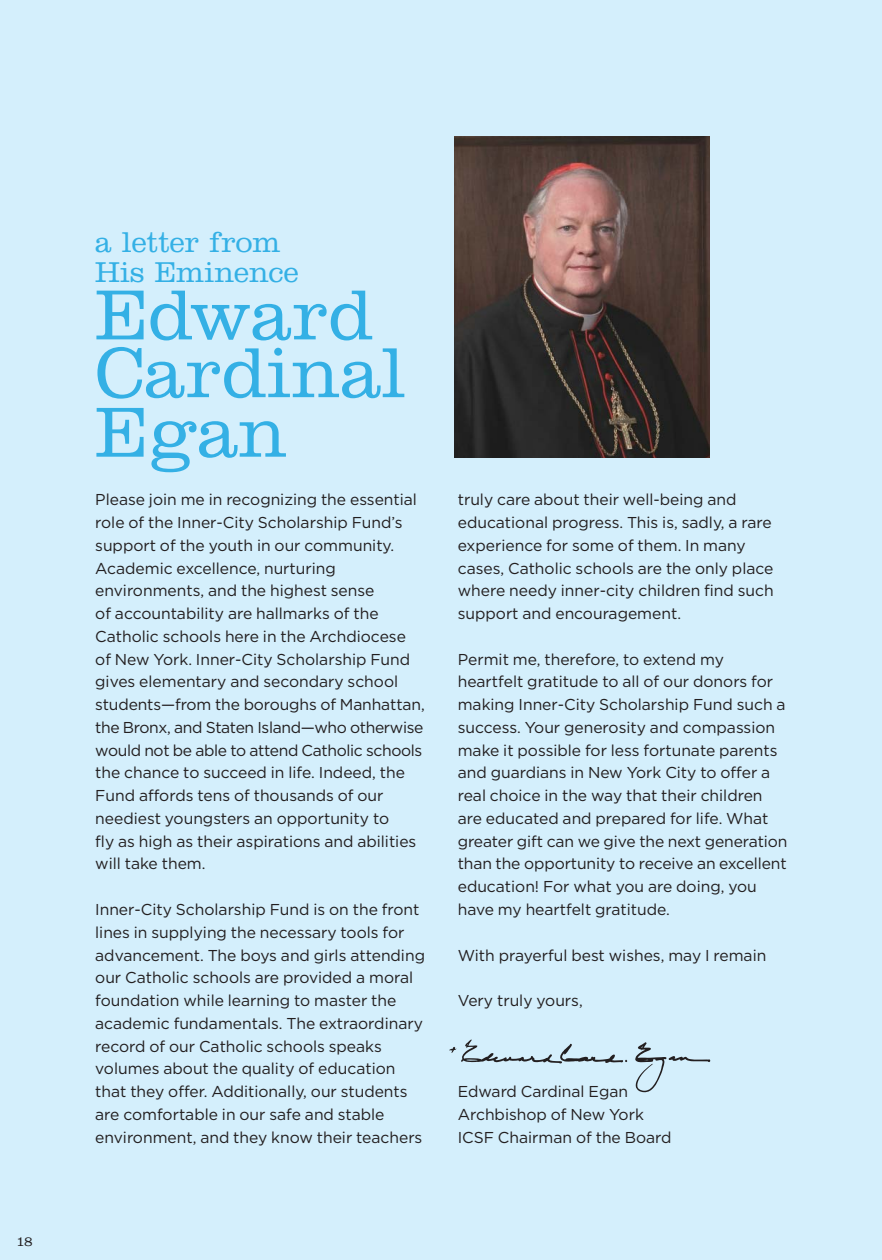
<style>
.page{position:relative;width:882px;height:1260px;background:#fff}
.page>*{position:absolute;margin:0;border:0;box-sizing:border-box;transform-origin:0 0}
.t1{font:300 73.5px "Clarendon";color:#34b0e5}
.t2{font:300 29.75px/29.8px "Clarendon";color:#34b0e5}
.t3{font:15.75px/22.8px "Trio Gotham";color:#231f20}
.t4{font:300 14px "Clarendon";color:#231f20}
</style>
<div class="page">
<div style="left:0;top:0;width:881px;height:1259px;background:#d4effc"></div>
<img style="left:454px;top:136px;width:255px;height:321px">
<svg style="left:635px;top:1042px;width:75px;height:50px"></svg>
<svg style="left:449px;top:1039px;width:178px;height:24px"></svg>
<p class="t4" style="left:16px;top:1236px;width:18px">18</p>
<p class="t2" style="left:95px;top:230px;width:205px">a letter from<br>His Eminence</p>
<p class="t1" style="left:95px;top:290px;width:280px">Edward</p>
<p class="t1" style="left:95px;top:348px;width:312px">Cardinal</p>
<h1 class="t1" style="left:95px;top:408px;width:193px">Egan</h1>
<p class="t3" style="left:95px;top:489px;width:331px">Please join me in recognizing the essential role of the Inner-City Scholarship Fund’s support of the youth in our community.<br>Academic excellence, nurturing environments, and the highest sense<br>of accountability are hallmarks of the Catholic schools here in the Archdiocese of New York. Inner-City Scholarship Fund gives elementary and secondary school students—from the boroughs of Manhattan, the Bronx, and Staten Island—who otherwise would not be able to attend Catholic schools the chance to succeed in life. Indeed, the Fund affords tens of thousands of our neediest youngsters an opportunity to<br>fly as high as their aspirations and abilities will take them.</p>
<p class="t3" style="left:95px;top:899px;width:331px">Inner-City Scholarship Fund is on the front lines in supplying the necessary tools for advancement. The boys and girls attending our Catholic schools are provided a moral foundation while learning to master the academic fundamentals. The extraordinary record of our Catholic schools speaks volumes about the quality of education that they offer. Additionally, our students are comfortable in our safe and stable environment, and they know their teachers</p>
<p class="t3" style="left:457px;top:489px;width:317px">truly care about their well-being and educational progress. This is, sadly, a rare experience for some of them. In many cases, Catholic schools are the only place where needy inner-city children find such support and encouragement.</p>
<p class="t3" style="left:457px;top:649px;width:331px">Permit me, therefore, to extend my heartfelt gratitude to all of our donors for making Inner-City Scholarship Fund such a success. Your generosity and compassion make it possible for less fortunate parents and guardians in New York City to offer a real choice in the way that their children are educated and prepared for life. What greater gift can we give the next generation than the opportunity to receive an excellent education! For what you are doing, you have my heartfelt gratitude.</p>
<p class="t3" style="left:457px;top:944px;width:310px">With prayerful best wishes, may I remain</p>
<p class="t3" style="left:457px;top:990px;width:126px">Very truly yours,</p>
<p class="t3" style="left:457px;top:1081px;width:215px">Edward Cardinal Egan<br>Archbishop of New York<br>ICSF Chairman of the Board</p>
</div>
